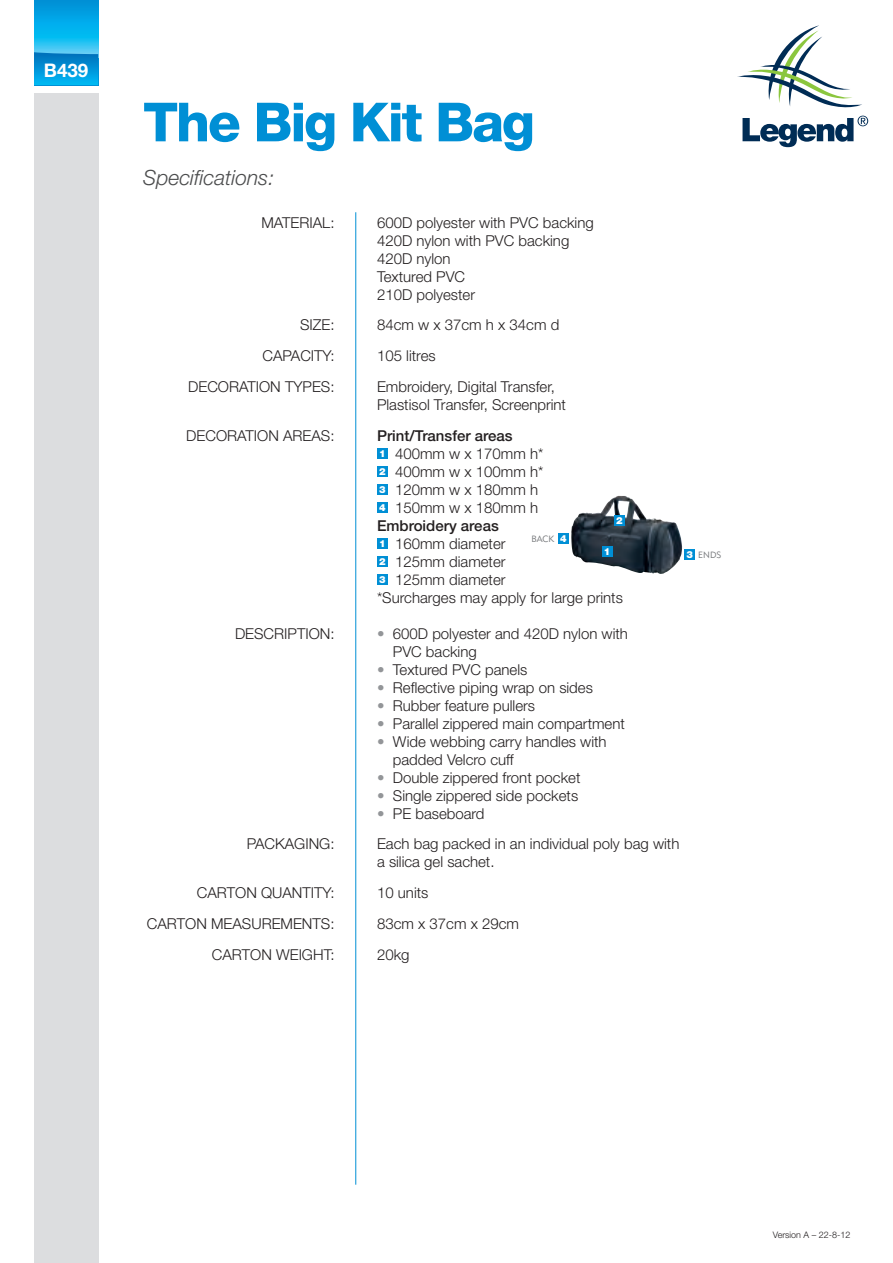
<style>
.page{position:relative;width:893px;height:1263px;background:#fff}
.page>*{position:absolute;margin:0;border:0;box-sizing:border-box;transform-origin:0 0}
.t1{font:800 54px "Helvetica Neue LT Std";letter-spacing:-.04em;color:#008fd5}
.t2{font:italic 300 21px "Helvetica Neue LT Std";color:#4b4c4d}
.Decsription_1{font:700 18.75px "Helvetica Neue LT Std";color:#fff}
.t3{font:300 15px/18px "Helvetica Neue LT Std";color:#231f20}
.t4{font:500 15px "Helvetica Neue LT Std";color:#231f20}
.t5{font:900 9.75px "Helvetica Neue LT Std";color:#fff}
._11_Captions{font:300 9px "Helvetica Neue LT Std";color:#231f20}
._04_Decoration_Area{font:9px "Geometric 415 BT Lite A";color:#76787b}
.s1{color:#939598}
</style>
<div class="page">
<svg style="left:34px;top:0;width:64px;height:52px"></svg>
<svg style="left:34px;top:52px;width:64px;height:33px"></svg>
<div style="left:34px;top:94px;width:64px;height:1169px;background:#dcdddf"></div>
<div style="left:377px;top:448px;width:10px;height:11px;background:#008fd5"></div>
<div style="left:377px;top:466px;width:10px;height:11px;background:#008fd5"></div>
<div style="left:377px;top:484px;width:10px;height:11px;background:#008fd5"></div>
<div style="left:377px;top:502px;width:10px;height:11px;background:#008fd5"></div>
<div style="left:377px;top:538px;width:10px;height:11px;background:#008fd5"></div>
<div style="left:377px;top:556px;width:10px;height:11px;background:#008fd5"></div>
<div style="left:377px;top:574px;width:10px;height:11px;background:#008fd5"></div>
<svg style="left:737px;top:25px;width:131px;height:122px"></svg>
<hr style="left:355px;top:212px;width:1px;height:973px;background:#008fd5">
<img style="left:571px;top:496px;width:111px;height:78px">
<div style="left:558px;top:533px;width:11px;height:11px;background:#008fd5"></div>
<div style="left:684px;top:549px;width:11px;height:11px;background:#008fd5"></div>
<div style="left:614px;top:515px;width:11px;height:10px;background:#008fd5"></div>
<div style="left:602px;top:546px;width:10px;height:11px;background:#008fd5"></div>
<p class="Decsription_1" style="left:44px;top:58px;width:46px">B439</p>
<p class="t1" style="left:143px;top:90px;width:393px">The Big Kit Bag</p>
<p class="t2" style="left:143px;top:165px;width:133px">Specifications:</p>
<p class="t3" style="left:261px;top:213px;width:75px">MATERIAL:</p>
<p class="t3" style="left:377px;top:213px;width:218px">600D polyester with PVC backing<br>420D nylon with PVC backing<br>420D nylon<br>Textured PVC<br>210D polyester</p>
<p class="t3" style="left:300px;top:316px;width:36px">SIZE:</p>
<p class="t3" style="left:377px;top:316px;width:184px">84cm w x 37cm h x 34cm d</p>
<p class="t3" style="left:263px;top:346px;width:73px">CAPACITY:</p>
<p class="t3" style="left:377px;top:346px;width:60px">105 litres</p>
<p class="t3" style="left:188px;top:377px;width:148px">DECORATION TYPES:</p>
<p class="t3" style="left:377px;top:377px;width:190px">Embroidery, Digital Transfer,<br>Plastisol Transfer, Screenprint</p>
<p class="t3" style="left:186px;top:426px;width:150px">DECORATION AREAS:</p>
<p class="t4" style="left:377px;top:426px;width:137px">Print/Transfer areas</p>
<p class="t5" style="left:379px;top:447px;width:8px">1</p>
<p class="t3" style="left:395px;top:444px;width:150px">400mm w x 170mm h*</p>
<p class="t5" style="left:379px;top:465px;width:8px">2</p>
<p class="t3" style="left:395px;top:462px;width:150px">400mm w x 100mm h*</p>
<p class="t5" style="left:379px;top:483px;width:8px">3</p>
<p class="t3" style="left:395px;top:480px;width:145px">120mm w x 180mm h</p>
<p class="t5" style="left:379px;top:501px;width:8px">4</p>
<p class="t3" style="left:395px;top:498px;width:145px">150mm w x 180mm h</p>
<p class="t4" style="left:377px;top:516px;width:123px">Embroidery areas</p>
<p class="t5" style="left:379px;top:537px;width:8px">1</p>
<p class="t3" style="left:395px;top:534px;width:112px">160mm diameter</p>
<p class="t5" style="left:379px;top:555px;width:8px">2</p>
<p class="t3" style="left:395px;top:552px;width:112px">125mm diameter</p>
<p class="t5" style="left:379px;top:573px;width:8px">3</p>
<p class="t5" style="left:616px;top:514px;width:8px">2</p>
<p class="t5" style="left:560px;top:533px;width:8px">4</p>
<p class="_04_Decoration_Area" style="left:531px;top:533px;width:24px">BACK</p>
<p class="t5" style="left:604px;top:546px;width:8px">1</p>
<p class="t3" style="left:377px;top:570px;width:247px;text-indent:18px">125mm diameter<br>*Surcharges may apply for large prints</p>
<p class="t5" style="left:686px;top:549px;width:8px">3</p>
<p class="_04_Decoration_Area" style="left:698px;top:549px;width:25px">ENDS</p>
<p class="t3" style="left:235px;top:624px;width:101px">DESCRIPTION:</p>
<p class="t3" style="left:393px;top:624px;width:237px;text-indent:-16px"><span class="s1">•</span> 600D polyester and 420D nylon with<br>PVC backing</p>
<p class="t3" style="left:377px;top:660px;width:152px"><span class="s1">•</span> Textured PVC panels</p>
<p class="t3" style="left:377px;top:678px;width:217px"><span class="s1">•</span> Reflective piping wrap on sides</p>
<p class="t3" style="left:377px;top:696px;width:160px"><span class="s1">•</span> Rubber feature pullers</p>
<p class="t3" style="left:377px;top:714px;width:249px"><span class="s1">•</span> Parallel zippered main compartment</p>
<p class="t3" style="left:393px;top:732px;width:215px;text-indent:-16px"><span class="s1">•</span> Wide webbing carry handles with padded Velcro cuff</p>
<p class="t3" style="left:377px;top:768px;width:205px"><span class="s1">•</span> Double zippered front pocket</p>
<p class="t3" style="left:377px;top:786px;width:203px"><span class="s1">•</span> Single zippered side pockets</p>
<p class="t3" style="left:377px;top:804px;width:109px"><span class="s1">•</span> PE baseboard</p>
<p class="t3" style="left:247px;top:835px;width:89px">PACKAGING:</p>
<p class="t3" style="left:377px;top:835px;width:304px">Each bag packed in an individual poly bag with a silica gel sachet.</p>
<p class="t3" style="left:197px;top:883px;width:139px">CARTON QUANTITY:</p>
<p class="t3" style="left:377px;top:883px;width:53px">10 units</p>
<p class="t3" style="left:147px;top:914px;width:189px">CARTON MEASUREMENTS:</p>
<p class="t3" style="left:377px;top:914px;width:143px">83cm x 37cm x 29cm</p>
<p class="t3" style="left:212px;top:945px;width:124px">CARTON WEIGHT:</p>
<p class="t3" style="left:377px;top:945px;width:34px">20kg</p>
<p class="_11_Captions" style="left:773px;top:1229px;width:79px">Version A – 22-8-12</p>
</div>
